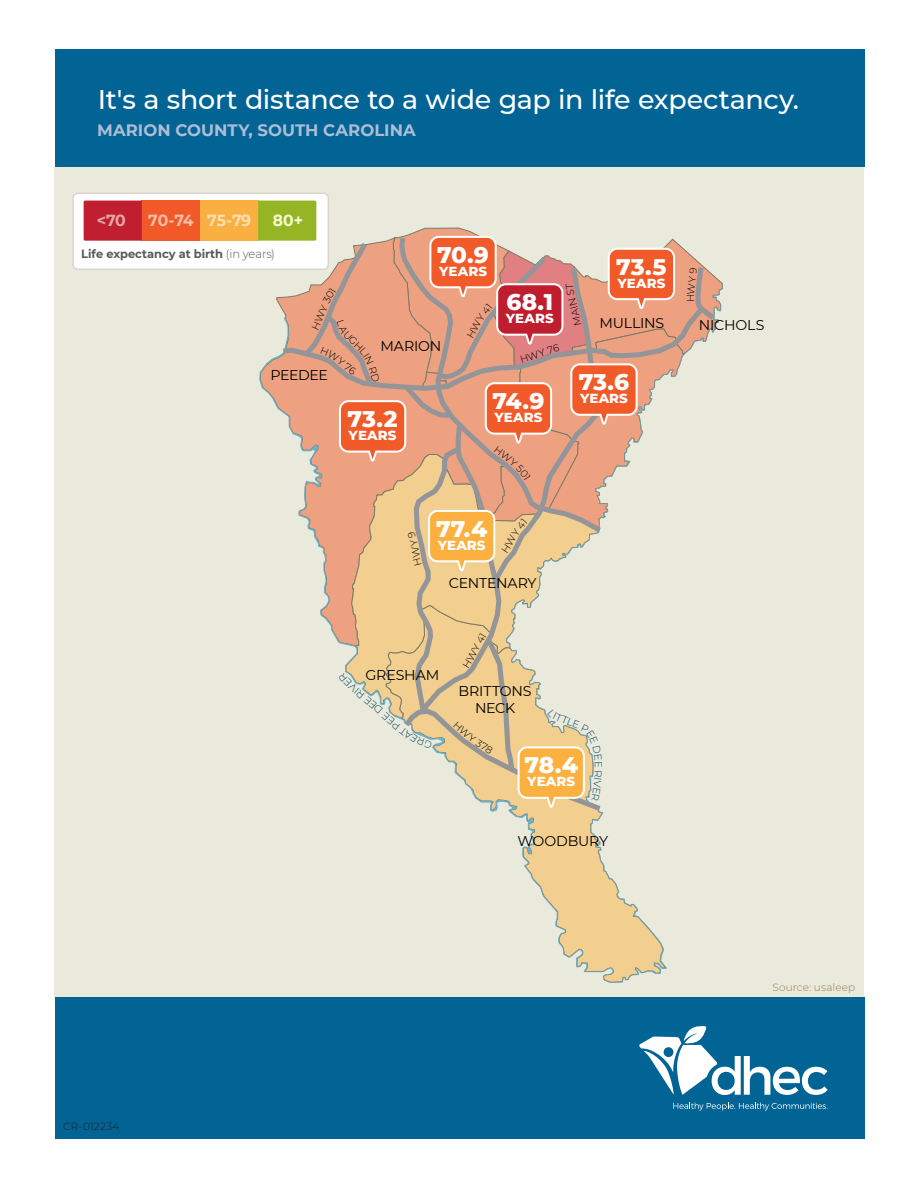
<style>
.page{position:relative;width:918px;height:1188px;background:#fff}
.page>*{position:absolute;margin:0;border:0;box-sizing:border-box;transform-origin:0 0}
.t1{font:500 27px "Montserrat";letter-spacing:-.01em;color:#fff}
.t2{font:800 23.1px "Montserrat";color:#fff}
.t3{font:700 16.5px "Montserrat";color:#adbdd5}
.t4{font:700 16.05px "Montserrat";letter-spacing:-.015em;color:#fabda8}
.t5{font:700 16.05px "Montserrat";color:#e6a6ab}
.t6{font:700 16.05px "Montserrat";color:#f7fad4}
.t7{font:14.25px/17px "Montserrat";letter-spacing:-.01em;color:#000;text-align:center}
.t8{font:800 13.35px "Montserrat";letter-spacing:.01em;color:#fff}
.t9{font:700 11.85px "Montserrat";color:#59595c}
.t10{font:300 10.5px "Montserrat";letter-spacing:.01em;color:#9b7955}
.t11{font:300 10.5px "Montserrat";letter-spacing:.02em;color:#231f20}
.s1{color:#fcdeb3}
.s2{font-weight:300}
</style>
<div class="page">
<div style="left:55px;top:167px;width:809px;height:831px;background:#eaeadc"></div>
<svg style="left:513px;top:815px;width:154px;height:154px;fill:#eace8f"></svg>
<div style="left:73px;top:193px;width:255px;height:76px;background:#fff;border-radius:5px"></div>
<div style="left:72px;top:193px;width:257px;height:77px;border:2px solid #d9d6cf;border-radius:5px"></div>
<div style="left:200px;top:201px;width:58px;height:40px;background:#fab040"></div>
<div style="left:142px;top:201px;width:58px;height:40px;background:#f25929"></div>
<div style="left:84px;top:201px;width:58px;height:40px;background:#bf1f2e"></div>
<div style="left:55px;top:50px;width:810px;height:117px;background:#016495"></div>
<div style="left:55px;top:998px;width:810px;height:141px;background:#016495"></div>
<svg style="left:639px;top:1026px;width:189px;height:69px"></svg>
<svg style="left:673px;top:1103px;width:155px;height:8px"></svg>
<svg style="left:258px;top:201px;width:465px;height:614px"></svg>
<h1 class="t1" style="left:98px;top:80px;width:703px">It's a short distance to a wide gap in life expectancy.</h1>
<p class="t3" style="left:97px;top:119px;width:320px">MARION COUNTY, SOUTH CAROLINA</p>
<p class="t5" style="left:97px;top:209px;width:31px">&lt;70</p>
<p class="t4" style="left:148px;top:209px;width:104px">70-74 <span class="s1">75-79</span></p>
<p class="t6" style="left:273px;top:209px;width:32px">80+</p>
<p class="t9" style="left:81px;top:245px;width:195px">Life expectancy at birth <span class="s2">(in years)</span></p>
<p class="t7" style="left:270px;top:366px;width:59px">PEEDEE</p>
<p class="t2" style="left:437px;top:238px;width:53px">70.9</p>
<p class="t8" style="left:439px;top:261px;width:49px">YEARS</p>
<p class="t7" style="left:381px;top:337px;width:62px">MARION</p>
<p class="t2" style="left:506px;top:285px;width:48px">68.1</p>
<p class="t8" style="left:506px;top:309px;width:49px">YEARS</p>
<p class="t2" style="left:616px;top:250px;width:52px">73.5</p>
<p class="t8" style="left:617px;top:273px;width:49px">YEARS</p>
<p class="t7" style="left:600px;top:314px;width:66px">MULLINS</p>
<p class="t7" style="left:699px;top:316px;width:67px">NICHOLS</p>
<p class="t2" style="left:579px;top:365px;width:52px">73.6</p>
<p class="t2" style="left:348px;top:402px;width:52px">73.2</p>
<p class="t8" style="left:349px;top:426px;width:49px">YEARS</p>
<p class="t2" style="left:492px;top:384px;width:54px">74.9</p>
<p class="t8" style="left:580px;top:389px;width:49px">YEARS</p>
<p class="t8" style="left:495px;top:408px;width:49px">YEARS</p>
<p class="t2" style="left:436px;top:512px;width:53px">77.4</p>
<p class="t8" style="left:438px;top:535px;width:49px">YEARS</p>
<p class="t7" style="left:449px;top:574px;width:89px">CENTENARY</p>
<p class="t7" style="left:366px;top:666px;width:75px">GRESHAM</p>
<p class="t7" style="left:459px;top:682px;width:75px">BRITTONS<br>NECK</p>
<p class="t2" style="left:525px;top:748px;width:55px">78.4</p>
<p class="t8" style="left:527px;top:772px;width:49px">YEARS</p>
<p class="t7" style="left:517px;top:832px;width:92px">WOODBURY</p>
<p class="t11" style="left:63px;top:1119px;width:58px">CR-012234</p>
<p class="t10" style="left:773px;top:980px;width:84px">Source: usaleep</p>
</div>
